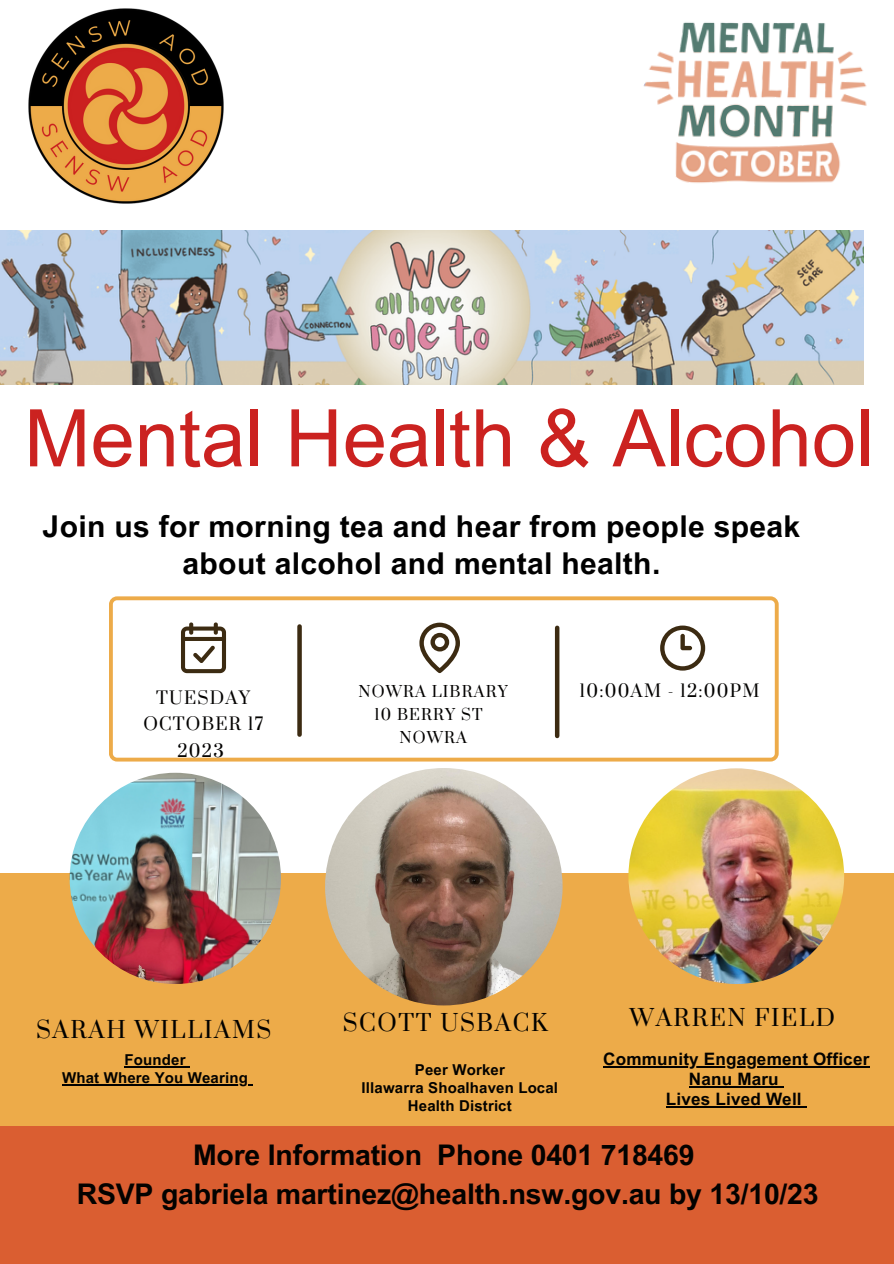
<style>
.page{position:relative;width:894px;height:1264px;background:#fff}
.page>*{position:absolute;margin:0;border:0;box-sizing:border-box;transform-origin:0 0}
.t1{font:79.5px "Arial MT Pro";color:#cb2220}
.t2{font:700 30.15px/37.2px "Arial MT Pro";letter-spacing:.01em;color:#000;text-align:center}
.t3{font:700 28.5px "Arial MT Pro";letter-spacing:-.01em;color:#030200}
.t4{font:28.5px "Suranna";letter-spacing:.06em;color:#030200}
.t5{font:21.45px/26.1px "Suranna";letter-spacing:.06em;color:#030200;text-align:center}
.t6{font:19.05px/23.1px "Suranna";letter-spacing:.06em;color:#030200;text-align:center}
.t7{font:700 17.1px "Arial MT Pro";letter-spacing:.01em;color:#030200}
.t8{font:700 15px/18px "Arial MT Pro";letter-spacing:.01em;color:#030200;text-align:center}
</style>
<div class="page">
<div style="left:0;top:873px;width:893px;height:263px;background:#edab49"></div>
<div style="left:0;top:1126px;width:893px;height:137px;background:#da5e31"></div>
<img style="left:70px;top:772px;width:211px;height:212px;border-radius:50%">
<img style="left:325px;top:768px;width:237px;height:237px;border-radius:50%">
<img style="left:628px;top:768px;width:215px;height:216px;border-radius:50%">
<img style="left:0;top:230px;width:862px;height:154px">
<img style="left:643px;top:22px;width:224px;height:161px">
<img style="left:28px;top:8px;width:196px;height:196px">
<svg style="left:109px;top:596px;width:669px;height:165px"></svg>
<svg style="left:181px;top:622px;width:45px;height:51px"></svg>
<svg style="left:419px;top:622px;width:41px;height:51px"></svg>
<svg style="left:660px;top:625px;width:45px;height:45px"></svg>
<div style="left:297px;top:626px;width:5px;height:108px;background:#3c2b12"></div>
<div style="left:554px;top:628px;width:5px;height:108px;background:#3c2b12"></div>
<hr style="left:603px;top:1066px;width:266px;height:1px;background:#030200">
<hr style="left:688px;top:1086px;width:90px;height:1px;background:#030200">
<hr style="left:665px;top:1106px;width:136px;height:1px;background:#030200">
<hr style="left:124px;top:1066px;width:62px;height:1px;background:#030200">
<hr style="left:62px;top:1084px;width:186px;height:1px;background:#030200">
<p class="t1" style="left:24px;top:408px;width:850px">Mental Health &amp; Alcohol</p>
<p class="t2" style="left:43px;top:511px;width:759px">Join us for morning tea and hear from people speak about alcohol and mental health.</p>
<p class="t5" style="left:143px;top:683px;width:121px">TUESDAY<br>OCTOBER 17<br>2023</p>
<p class="t6" style="left:358px;top:679px;width:151px">NOWRA LIBRARY</p>
<p class="t5" style="left:579px;top:677px;width:181px">10:00AM - 12:00PM</p>
<p class="t6" style="left:374px;top:702px;width:109px">10 BERRY ST<br>NOWRA</p>
<p class="t4" style="left:36px;top:1011px;width:236px">SARAH WILLIAMS</p>
<p class="t4" style="left:343px;top:1004px;width:206px">SCOTT USBACK</p>
<p class="t8" style="left:415px;top:1062px;width:91px">Peer Worker</p>
<p class="t8" style="left:361px;top:1080px;width:198px">Illawarra Shoalhaven Local<br>Health District</p>
<p class="t8" style="left:124px;top:1052px;width:62px">Founder</p>
<p class="t8" style="left:62px;top:1070px;width:187px">What Where You Wearing</p>
<p class="t4" style="left:629px;top:999px;width:207px">WARREN FIELD</p>
<p class="t7" style="left:603px;top:1052px;width:267px">Community Engagement Officer</p>
<p class="t7" style="left:688px;top:1072px;width:91px">Nanu Maru</p>
<p class="t7" style="left:665px;top:1093px;width:137px">Lives Lived Well</p>
<p class="t3" style="left:193px;top:1143px;width:503px">More Information Phone 0401 718469</p>
<p class="t3" style="left:77px;top:1183px;width:743px">RSVP gabriela martinez@health.nsw.gov.au by 13/10/23</p>
</div>
